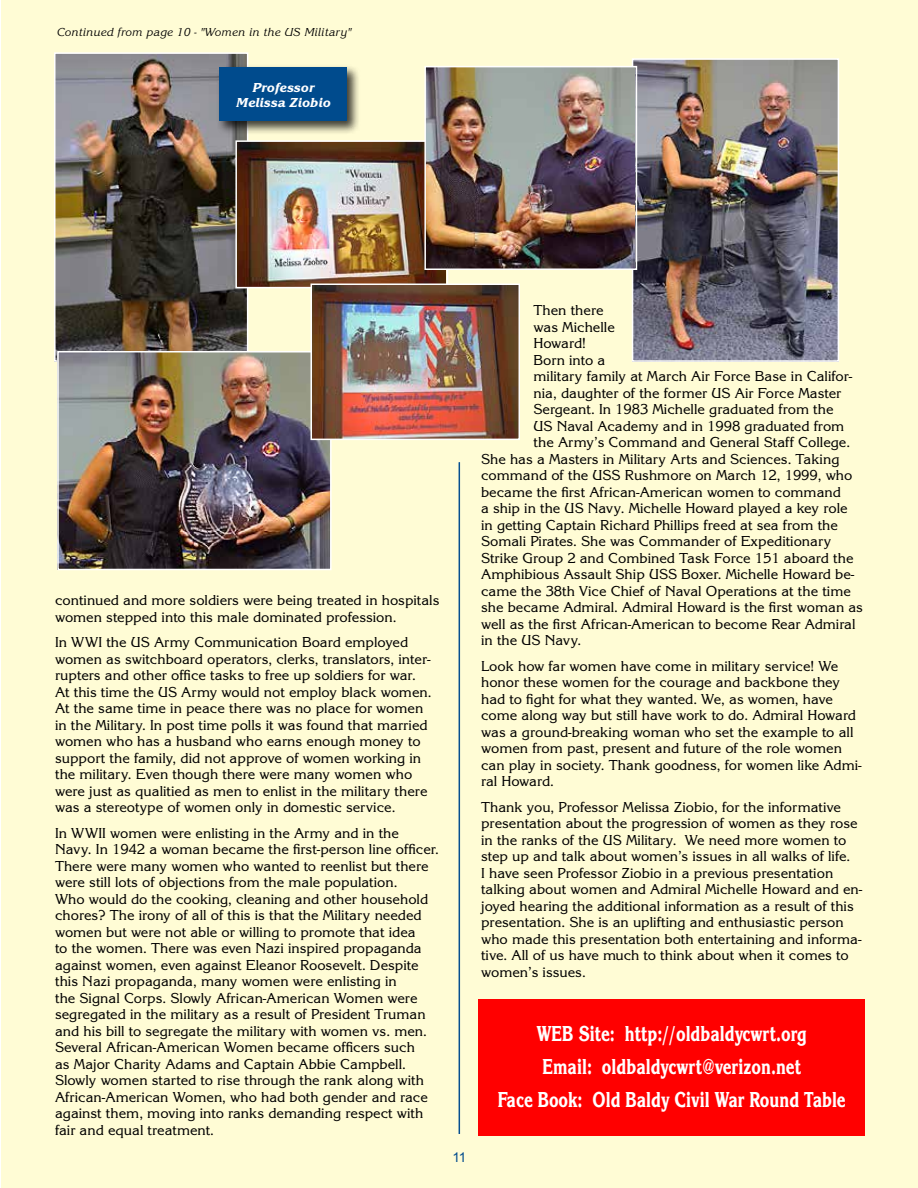
<style>
.page{position:relative;width:918px;height:1188px;background:#fff}
.page>*{position:absolute;margin:0;border:0;box-sizing:border-box;transform-origin:0 0}
.t1{font:22.5px/33px "Korinna Extra Bold DTC";color:#fff;text-align:center;scale:.72 1}
.t2{font:15px/16.5px "Korinna Regular DTC";color:#000}
.t3{font:13.5px/15px "Korinna Extra Bold Italic DTC";color:#fff;text-align:center}
.t4{font:13.5px "Arial";color:#004b8d}
.t5{font:12px "Korinna Regular Italic DTC";color:#000}
</style>
<div class="page">
<div style="left:1px;top:0;width:917px;height:1188px;background:#fffcd5"></div>
<hr style="left:459px;top:462px;width:1px;height:672px;background:#004b8d">
<img style="left:57px;top:55px;width:188px;height:296px">
<div style="left:54px;top:52px;width:194px;height:310px;border:2px solid #fff"></div>
<div style="left:216px;top:64px;width:145px;height:71px;background:#000;opacity:.75"></div>
<div style="left:220px;top:68px;width:127px;height:54px;background:#004b8d"></div>
<div style="left:478px;top:999px;width:387px;height:137px;background:#f00"></div>
<img style="left:238px;top:143px;width:207px;height:142px">
<div style="left:235px;top:140px;width:213px;height:148px;border:2px solid #fff"></div>
<img style="left:635px;top:61px;width:201px;height:298px">
<div style="left:632px;top:58px;width:207px;height:304px;border:2px solid #fff"></div>
<img style="left:60px;top:354px;width:269px;height:213px">
<div style="left:57px;top:351px;width:275px;height:219px;border:2px solid #fff"></div>
<img style="left:313px;top:287px;width:204px;height:150px">
<div style="left:310px;top:284px;width:210px;height:156px;border:2px solid #fff"></div>
<img style="left:427px;top:69px;width:207px;height:198px">
<div style="left:424px;top:66px;width:213px;height:204px;border:2px solid #fff"></div>
<p class="t5" style="left:57px;top:25px;width:296px">Continued from page 10 - "Women in the US Military"</p>
<p class="t3" style="left:236px;top:80px;width:96px">Professor<br>Melissa Ziobio</p>
<p class="t2" style="left:55px;top:592px;width:386px">continued and more soldiers were being treated in hospitals women stepped into this male dominated profession.</p>
<p class="t2" style="left:55px;top:634px;width:378px">In WWI the US Army Communication Board employed women as switchboard operators, clerks, translators, inter&shy;rupters and other office tasks to free up soldiers for war.<br>At this time the US Army would not employ black women.<br>At the same time in peace there was no place for women in the Military. In post time polls it was found that married women who has a husband who earns enough money to support the family, did not approve of women working in the military. Even though there were many women who were just as qualitied as men to enlist in the military there was a stereotype of women only in domestic service.</p>
<p class="t2" style="left:55px;top:825px;width:385px">In WWII women were enlisting in the Army and in the Navy. In 1942 a woman became the first-person line officer.<br>There were many women who wanted to reenlist but there were still lots of objections from the male population.<br>Who would do the cooking, cleaning and other household chores? The irony of all of this is that the Military needed women but were not able or willing to promote that idea<br>to the women. There was even Nazi inspired propaganda against women, even against Eleanor Roosevelt. Despite this Nazi propaganda, many women were enlisting in<br>the Signal Corps. Slowly African-American Women were segregated in the military as a result of President Truman and his bill to segregate the military with women vs. men.<br>Several African-American Women became officers such<br>as Major Charity Adams and Captain Abbie Campbell.<br>Slowly women started to rise through the rank along with African-American Women, who had both gender and race against them, moving into ranks demanding respect with fair and equal treatment.</p>
<p class="t4" style="left:452px;top:1148px;width:16px">11</p>
<p class="t2" style="left:534px;top:302px;width:72px">Then there</p>
<p class="t2" style="left:534px;top:319px;width:83px">was Michelle</p>
<p class="t2" style="left:534px;top:335px;width:54px">Howard!</p>
<p class="t2" style="left:534px;top:352px;width:73px">Born into a</p>
<p class="t2" style="left:534px;top:368px;width:320px">military family at March Air Force Base in Califor-</p>
<p class="t2" style="left:534px;top:385px;width:309px">nia, daughter of the former US Air Force Master</p>
<p class="t2" style="left:534px;top:401px;width:302px">Sergeant. In 1983 Michelle graduated from the</p>
<p class="t2" style="left:534px;top:418px;width:312px">US Naval Academy and in 1998 graduated from</p>
<p class="t2" style="left:534px;top:434px;width:318px">the Army’s Command and General Staff College.</p>
<p class="t2" style="left:481px;top:451px;width:360px">She has a Masters in Military Arts and Sciences. Taking</p>
<p class="t2" style="left:481px;top:467px;width:373px">command of the USS Rushmore on March 12, 1999, who</p>
<p class="t2" style="left:481px;top:484px;width:361px">became the first African-American women to command</p>
<p class="t2" style="left:481px;top:500px;width:368px">a ship in the US Navy. Michelle Howard played a key role</p>
<p class="t2" style="left:481px;top:517px;width:358px">in getting Captain Richard Phillips freed at sea from the</p>
<p class="t2" style="left:481px;top:533px;width:352px">Somali Pirates. She was Commander of Expeditionary</p>
<p class="t2" style="left:481px;top:550px;width:374px">Strike Group 2 and Combined Task Force 151 aboard the</p>
<p class="t2" style="left:481px;top:566px;width:375px">Amphibious Assault Ship USS Boxer. Michelle Howard be-</p>
<p class="t2" style="left:481px;top:583px;width:371px">came the 38th Vice Chief of Naval Operations at the time</p>
<p class="t2" style="left:481px;top:599px;width:383px">she became Admiral. Admiral Howard is the first woman as</p>
<p class="t2" style="left:481px;top:616px;width:376px">well as the first African-American to become Rear Admiral</p>
<p class="t2" style="left:481px;top:632px;width:102px">in the US Navy.</p>
<p class="t2" style="left:481px;top:658px;width:382px">Look how far women have come in military service! We honor these women for the courage and backbone they had to fight for what they wanted. We, as women, have come along way but still have work to do. Admiral Howard was a ground-breaking woman who set the example to all women from past, present and future of the role women can play in society. Thank goodness, for women like Admi&shy;ral Howard.</p>
<p class="t2" style="left:481px;top:799px;width:383px">Thank you, Professor Melissa Ziobio, for the informative presentation about the progression of women as they rose in the ranks of the US Military. We need more women to step up and talk about women’s issues in all walks of life.<br>I have seen Professor Ziobio in a previous presentation talking about women and Admiral Michelle Howard and en&shy;joyed hearing the additional information as a result of this presentation. She is an uplifting and enthusiastic person who made this presentation both entertaining and informa&shy;tive. All of us have much to think about when it comes to women’s issues.</p>
<h1 class="t1" style="left:498px;top:1017px;width:485px">WEB Site: http://oldbaldycwrt.org<br>Email: oldbaldycwrt@verizon.net<br>Face Book: Old Baldy Civil War Round Table</h1>
</div>
